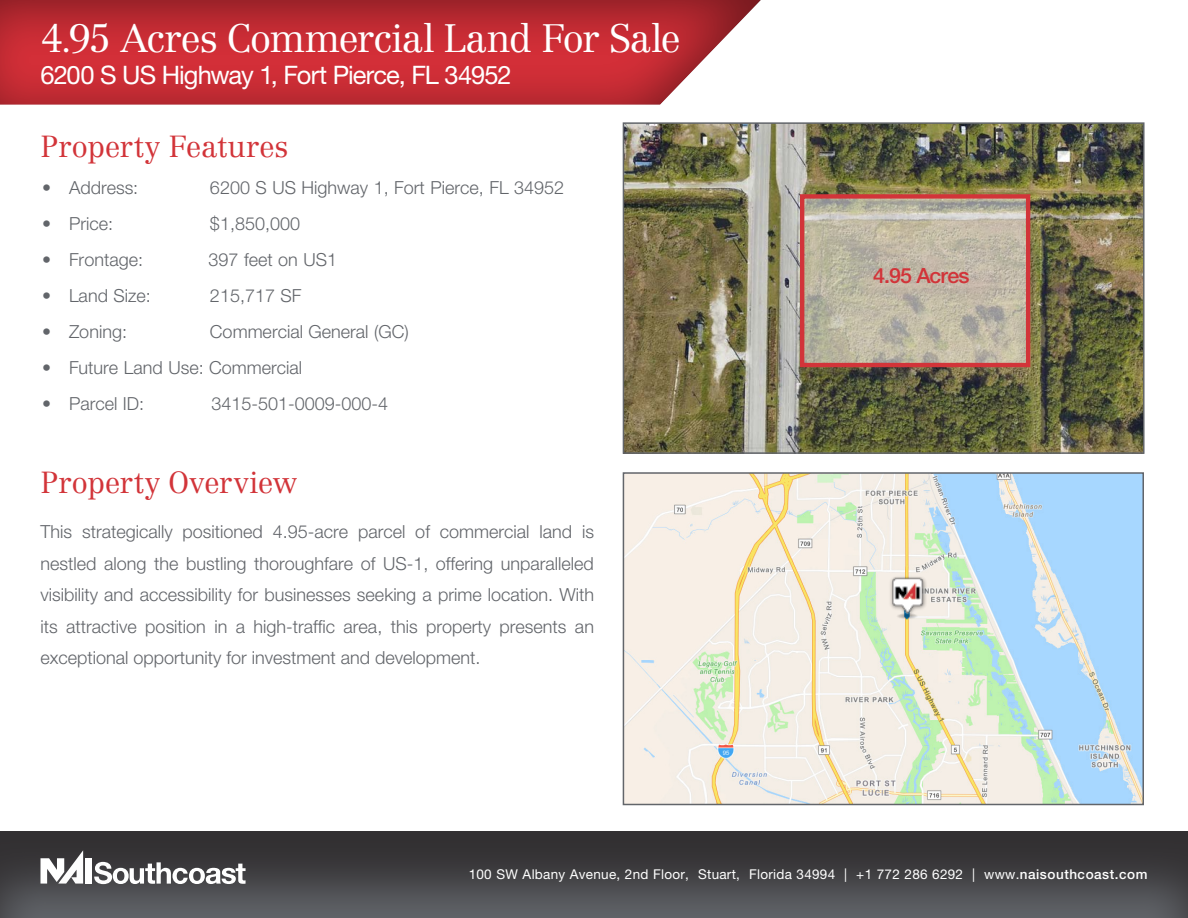
<style>
.page{position:relative;width:1188px;height:918px;background:#fff}
.page>*{position:absolute;margin:0;border:0;box-sizing:border-box;transform-origin:0 0}
.t1{font:300 39px "Centennial LT Std";letter-spacing:-.035em;color:#fff}
.t2{font:300 30px "Centennial LT Std";letter-spacing:-.01em;color:#d23439}
.t3{font:25.5px "Helvetica Neue LT Std";letter-spacing:-.035em;color:#fff}
.t4{font:500 21px "Helvetica Neue LT Std";letter-spacing:-.04em;color:#d23439}
.t5{font:300 18px/31.5px "Helvetica Neue LT Std";color:#62656a;text-align:justify}
.t6{font:13.5px "Helvetica Neue LT Std";letter-spacing:.02em;color:#fff}
.s1{font-weight:500}
</style>
<div class="page">
<div style="left:0;top:830px;width:1188px;height:88px;background:#231f20;opacity:.75"></div>
<div style="left:0;top:0;width:762px;height:106px;background:#231f20;opacity:.51"></div>
<div style="left:85px;top:858px;width:7px;height:26px;background:#fff"></div>
<svg style="left:40px;top:850px;width:43px;height:34px"></svg>
<svg style="left:94px;top:862px;width:152px;height:22px"></svg>
<img style="left:626px;top:475px;width:515px;height:327px">
<div style="left:623px;top:472px;width:521px;height:333px;border:2px solid #62656a"></div>
<img style="left:885px;top:567px;width:50px;height:62px">
<img style="left:626px;top:125px;width:516px;height:326px">
<div style="left:623px;top:122px;width:522px;height:332px;border:2px solid #62656a"></div>
<svg style="left:805px;top:199px;width:220px;height:163px;background:#bdb7a5"></svg>
<div style="left:800px;top:194px;width:230px;height:173px;border:4px solid #d23439"></div>
<p class="t1" style="left:40px;top:15px;width:642px">4.95 Acres Commercial Land For Sale</p>
<p class="t3" style="left:40px;top:59px;width:473px">6200 S US Highway 1, Fort Pierce, FL 34952</p>
<p class="t2" style="left:40px;top:128px;width:250px">Property Features</p>
<p class="t5" style="left:42px;top:172px;width:98px">• Address:</p>
<p class="t5" style="left:210px;top:172px;width:356px">6200 S US Highway 1, Fort Pierce, FL 34952</p>
<p class="t5" style="left:42px;top:208px;width:73px">• Price:</p>
<p class="t5" style="left:210px;top:208px;width:92px">$1,850,000</p>
<p class="t5" style="left:42px;top:244px;width:103px">• Frontage:</p>
<p class="t5" style="left:208px;top:244px;width:130px">397 feet on US1</p>
<p class="t5" style="left:42px;top:279px;width:110px">• Land Size:</p>
<p class="t5" style="left:210px;top:279px;width:93px">215,717 SF</p>
<p class="t5" style="left:42px;top:315px;width:87px">• Zoning:</p>
<p class="t5" style="left:210px;top:315px;width:200px">Commercial General (GC)</p>
<p class="t5" style="left:42px;top:351px;width:262px">• Future Land Use: Commercial</p>
<p class="t5" style="left:42px;top:387px;width:104px">• Parcel ID:</p>
<p class="t5" style="left:212px;top:387px;width:178px">3415-501-0009-000-4</p>
<p class="t2" style="left:40px;top:465px;width:258px">Property Overview</p>
<p class="t5" style="left:40px;top:516px;width:555px">This strategically positioned 4.95-acre parcel of commercial land is nestled along the bustling thoroughfare of US-1, offering unparalleled visibility and accessibility for businesses seeking a prime location. With its attractive position in a high-traffic area, this property presents an exceptional opportunity for investment and development.</p>
<p class="t4" style="left:873px;top:263px;width:98px">4.95 Acres</p>
<p class="t6" style="left:469px;top:866px;width:680px">100 SW Albany Avenue, 2nd Floor, Stuart, Florida 34994 | +1 772 286 6292 | www.<span class="s1">naisouthcoast.com</span></p>
</div>
